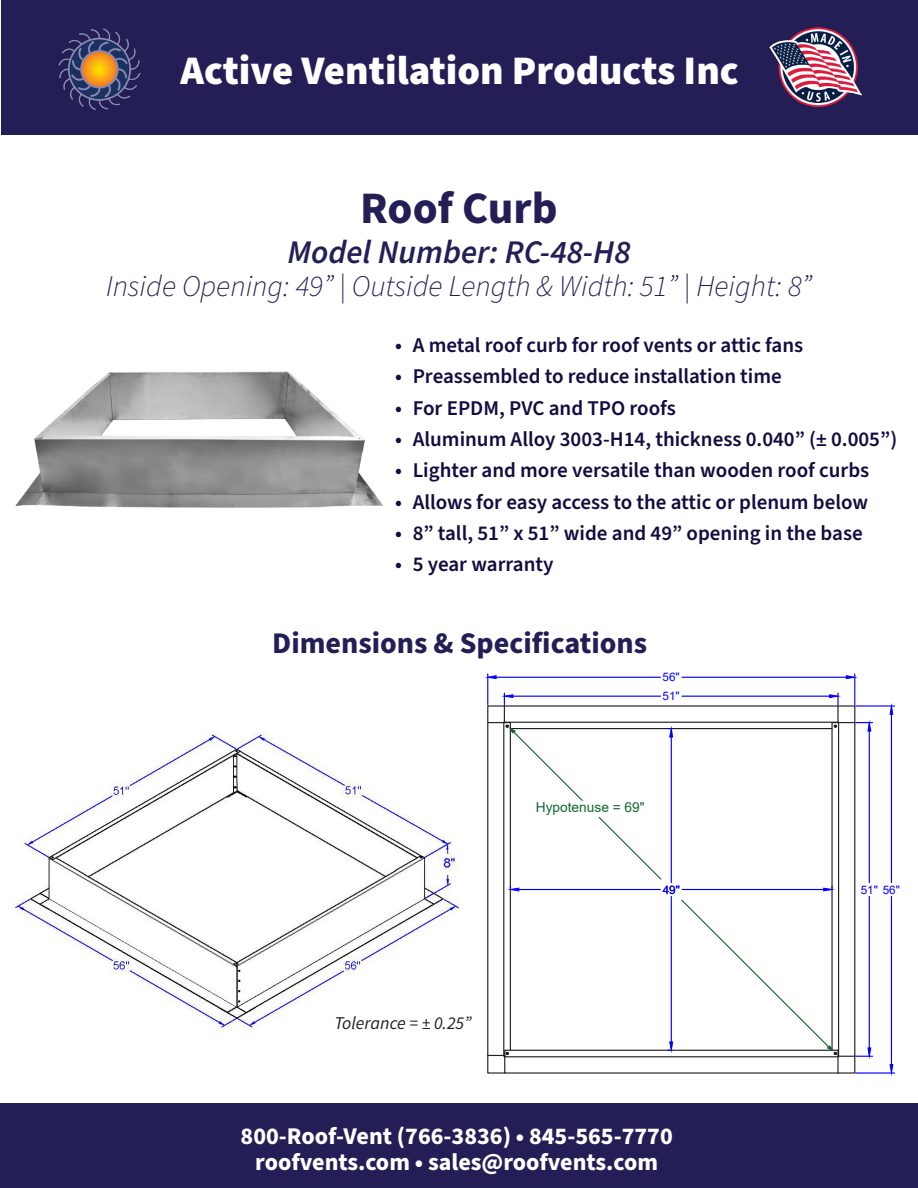
<style>
.page{position:relative;width:918px;height:1188px;background:#fff}
.page>*{position:absolute;margin:0;border:0;box-sizing:border-box;transform-origin:0 0}
.t1{font:700 45px "Source Sans Pro";color:#231f56}
.t2{font:900 40.5px "Source Sans Pro";color:#fff}
.t3{font:italic 600 33px "Source Sans Pro";color:#231f56}
.t4{font:italic 300 30px "Source Sans Pro";color:#231f56}
.t5{font:700 30px "Source Sans Pro";color:#231f56}
.t6{font:700 24px/25.5px "Source Sans Pro";color:#fff;text-align:center}
.t7{font:600 21px "Source Sans Pro";color:#130c40}
.t8{font:italic 18px "Source Sans Variable";color:#231f20}
.t9{font:13.65px "Arial";color:#136734}
.t10{font:11.7px/19px "Arial";color:#00f}
</style>
<div class="page">
<div style="left:1px;top:0;width:917px;height:135px;background:#231f56"></div>
<img style="left:58px;top:28px;width:83px;height:83px">
<img style="left:769px;top:28px;width:92px;height:79px">
<div style="left:0;top:1104px;width:918px;height:84px;background:#231f56"></div>
<img style="left:15px;top:371px;width:368px;height:137px">
<img style="left:14px;top:732px;width:444px;height:299px">
<svg style="left:458px;top:673px;width:437px;height:403px"></svg>
<h2 class="t2" style="left:180px;top:42px;width:560px">Active Ventilation Products Inc</h2>
<p class="t1" style="left:360px;top:178px;width:199px">Roof Curb</p>
<p class="t3" style="left:287px;top:230px;width:345px">Model Number: RC-48-H8</p>
<p class="t4" style="left:106px;top:266px;width:707px">Inside Opening: 49” | Outside Length &amp; Width: 51” | Height: 8”</p>
<p class="t7" style="left:395px;top:331px;width:410px">• A metal roof curb for roof vents or attic fans</p>
<p class="t7" style="left:395px;top:362px;width:388px">• Preassembled to reduce installation time</p>
<p class="t7" style="left:395px;top:394px;width:282px">• For EPDM, PVC and TPO roofs</p>
<p class="t7" style="left:395px;top:425px;width:504px">• Aluminum Alloy 3003-H14, thickness 0.040” (± 0.005”)</p>
<p class="t7" style="left:395px;top:456px;width:476px">• Lighter and more versatile than wooden roof curbs</p>
<p class="t7" style="left:395px;top:488px;width:475px">• Allows for easy access to the attic or plenum below</p>
<p class="t7" style="left:395px;top:519px;width:469px">• 8” tall, 51” x 51” wide and 49” opening in the base</p>
<p class="t7" style="left:395px;top:550px;width:160px">• 5 year warranty</p>
<p class="t5" style="left:272px;top:623px;width:376px">Dimensions &amp; Specifications</p>
<p class="t10" style="left:663px;top:668px;width:19px">56"<br>51"</p>
<p class="t9" style="left:536px;top:798px;width:110px">Hypotenuse = 69"</p>
<p class="t10" style="left:663px;top:880px;width:19px">49"</p>
<p class="t10" style="left:861px;top:880px;width:41px">51" 56"</p>
<p class="t8" style="left:334px;top:1012px;width:139px">Tolerance = ± 0.25”</p>
<p class="t6" style="left:241px;top:1124px;width:434px">800-Roof-Vent (766-3836) • 845-565-7770 roofvents.com • sales@roofvents.com</p>
</div>
